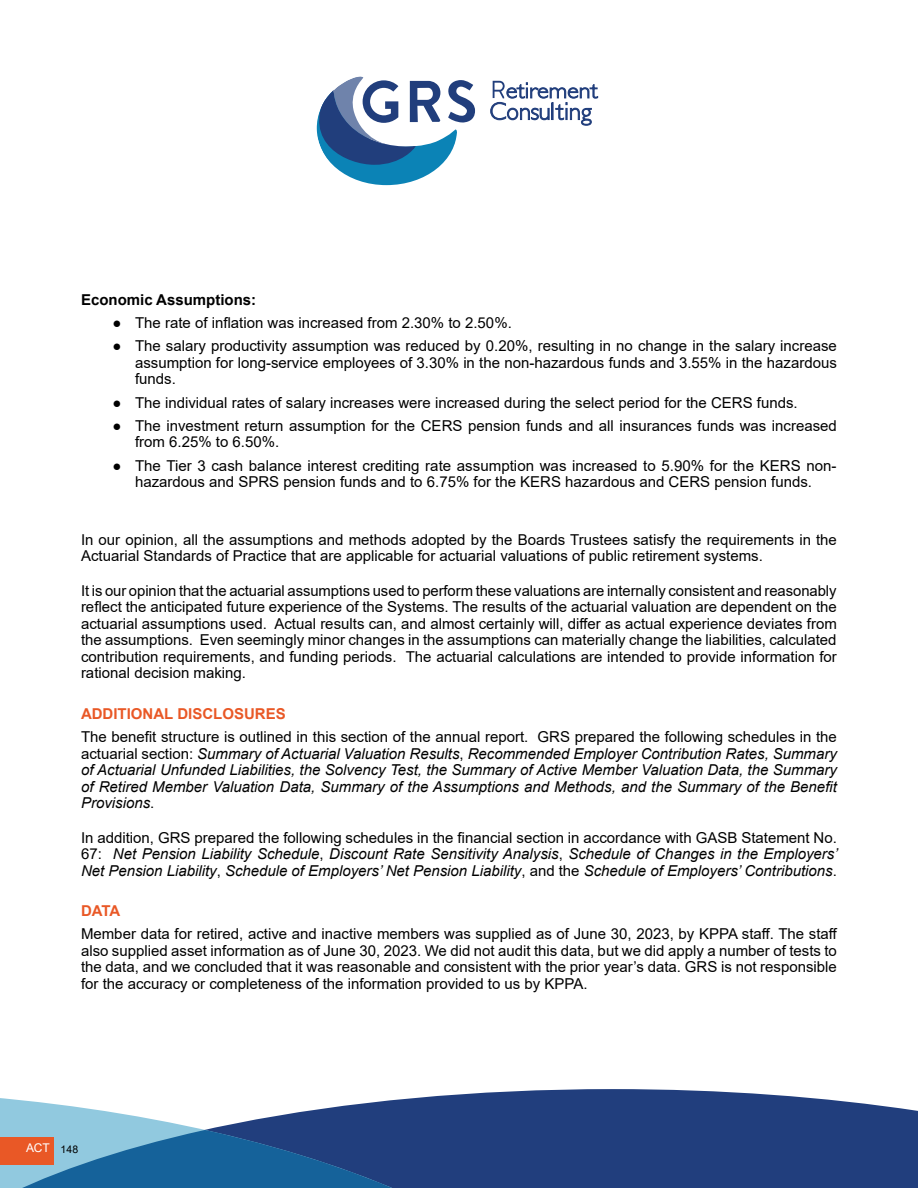
<style>
.page{position:relative;width:918px;height:1188px;background:#fff}
.page>*{position:absolute;margin:0;border:0;box-sizing:border-box;transform-origin:0 0}
.t1{font:15px/16.5px "Arial";color:#000;text-align:justify}
.t2{font:italic 15px/16.5px "Arial";color:#000;text-align:justify}
.t3{font:700 15px "Arial";color:#e95826}
.t4{font:700 15px "Arial";color:#000}
.t5{font:12px "Arial";color:#fff}
.s1{font-style:normal}
.s2{font-size:10.5px;color:#000}
</style>
<div class="page">
<div style="left:427px;top:1089px;width:491px;height:99px;background:#213e7d"></div>
<svg style="left:0;top:1097px;width:446px;height:91px"></svg>
<svg style="left:490px;top:81px;width:108px;height:45px"></svg>
<svg style="left:317px;top:76px;width:158px;height:109px"></svg>
<div style="left:0;top:1137px;width:54px;height:28px;background:#e95826"></div>
<p class="t4" style="left:81px;top:289px;width:177px">Economic Assumptions:</p>
<p class="t1" style="left:112px;top:315px;width:401px">● The rate of inflation was increased from 2.30% to 2.50%.</p>
<p class="t1" style="left:135px;top:338px;width:703px;text-indent:-22px">● The salary productivity assumption was reduced by 0.20%, resulting in no change in the salary increase assumption for long-service employees of 3.30% in the non-hazardous funds and 3.55% in the hazardous funds.</p>
<p class="t1" style="left:112px;top:394px;width:687px">● The individual rates of salary increases were increased during the select period for the CERS funds.</p>
<p class="t1" style="left:135px;top:417px;width:703px;text-indent:-22px">● The investment return assumption for the CERS pension funds and all insurances funds was increased from 6.25% to 6.50%.</p>
<p class="t1" style="left:112px;top:457px;width:726px;text-align:center">● The Tier 3 cash balance interest crediting rate assumption was increased to 5.90% for the KERS non&shy;hazardous and SPRS pension funds and to 6.75% for the KERS hazardous and CERS pension funds.</p>
<p class="t1" style="left:81px;top:531px;width:757px">In our opinion, all the assumptions and methods adopted by the Boards Trustees satisfy the requirements in the<br>Actuarial Standards of Practice that are applicable for actuarial valuations of public retirement systems.</p>
<p class="t1" style="left:81px;top:582px;width:757px">It is our opinion that the actuarial assumptions used to perform these valuations are internally consistent and reasonably reflect the anticipated future experience of the Systems. The results of the actuarial valuation are dependent on the actuarial assumptions used. Actual results can, and almost certainly will, differ as actual experience deviates from the assumptions. Even seemingly minor changes in the assumptions can materially change the liabilities, calculated contribution requirements, and funding periods. The actuarial calculations are intended to provide information for rational decision making.</p>
<p class="t3" style="left:81px;top:703px;width:206px">ADDITIONAL DISCLOSURES</p>
<p class="t2" style="left:81px;top:729px;width:757px"><span class="s1">The benefit structure is outlined in this section of the annual report. GRS prepared the following schedules in the actuarial section:</span> Summary of Actuarial Valuation Results<span class="s1">,</span> Recommended Employer Contribution Rates, Summary of Actuarial Unfunded Liabilities, the Solvency Test, the Summary of Active Member Valuation Data, the Summary of Retired Member Valuation Data, Summary of the Assumptions and Methods, and the Summary of the Benefit Provisions<span class="s1">.</span></p>
<p class="t2" style="left:81px;top:829px;width:758px"><span class="s1">In addition, GRS prepared the following schedules in the financial section in accordance with GASB Statement No.<br>67:</span> Net Pension Liability Schedule<span class="s1">,</span> Discount Rate Sensitivity Analysis<span class="s1">,</span> Schedule of Changes in the Employers’ Net Pension Liability<span class="s1">,</span> Schedule of Employers’ Net Pension Liability<span class="s1">, and the</span> Schedule of Employers’ Contributions<span class="s1">.</span></p>
<p class="t3" style="left:81px;top:900px;width:41px">DATA</p>
<p class="t1" style="left:81px;top:926px;width:758px">Member data for retired, active and inactive members was supplied as of June 30, 2023, by KPPA staff. The staff also supplied asset information as of June 30, 2023. We did not audit this data, but we did apply a number of tests to the data, and we concluded that it was reasonable and consistent with the prior year’s data. GRS is not responsible for the accuracy or completeness of the information provided to us by KPPA.</p>
<p class="t5" style="left:26px;top:1140px;width:54px">ACT <span class="s2">148</span></p>
</div>
